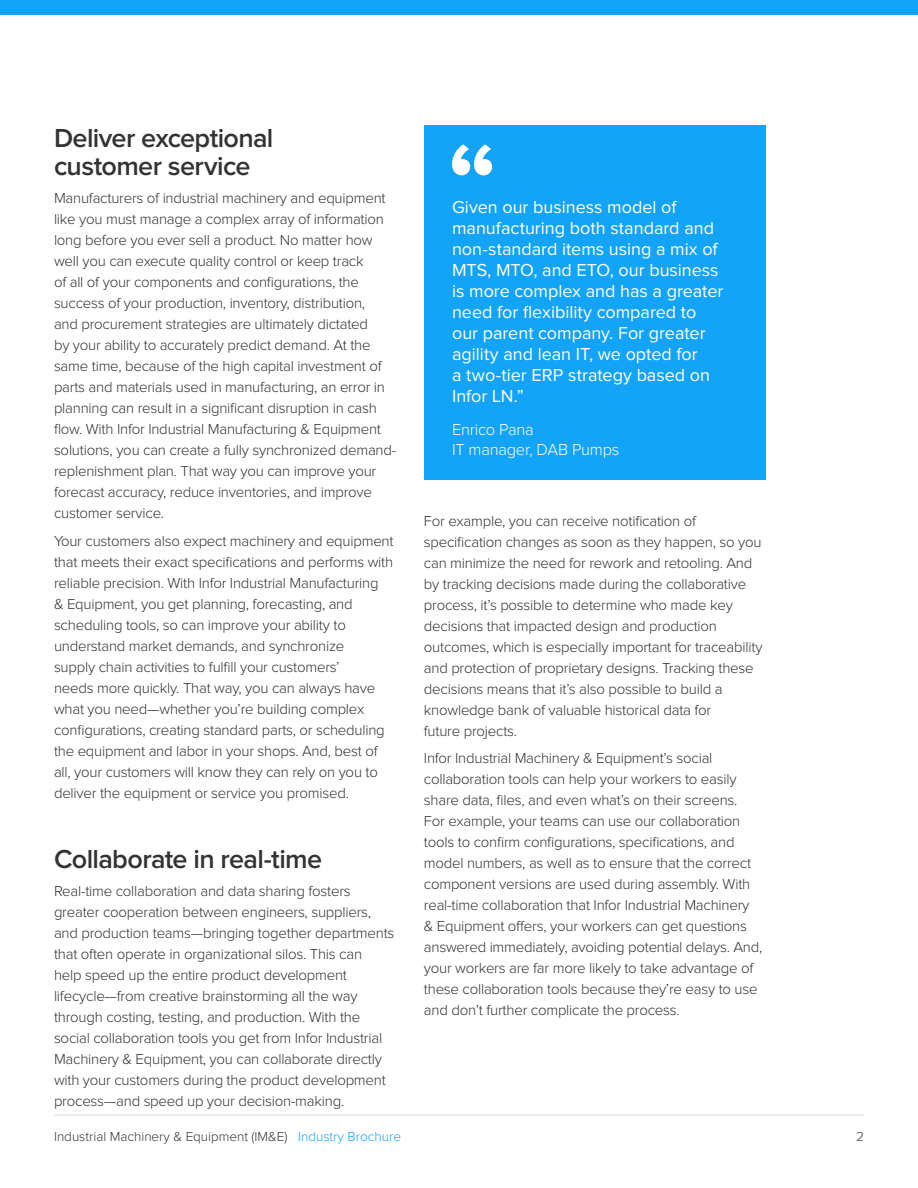
<style>
.page{position:relative;width:918px;height:1188px;background:#fff}
.page>*{position:absolute;margin:0;border:0;box-sizing:border-box;transform-origin:0 0}
.t1{font:700 108px "Proxima Nova";color:#fff}
.Subhead_805BLK_18_19{font:600 27px/28.5px "Proxima Nova";letter-spacing:-.025em;color:#333}
.call-out_copy_13pt_w{font:18px/21px "Proxima Nova";color:#fff}
.call-out_copy_13pt_w-2{font:300 16.5px/19.5px "Proxima Nova";letter-spacing:-.015em;color:#fff}
.Subhead_805BLK_18_19-2{font:300 15px/21px "Proxima Nova";letter-spacing:-.015em;color:#333}
.t2{font:300 13.5px "Proxima Nova";color:#333}
.text_gray_12_14{font:300 13.5px "Proxima Nova";color:#737373}
.s1{color:#13a3f7}
</style>
<div class="page">
<hr style="left:54px;top:1115px;width:810px;height:1px;background:#eaeaea">
<div style="left:0;top:0;width:918px;height:14px;background:#13a3f7"></div>
<div style="left:424px;top:125px;width:341px;height:355px;background:#13a3f7"></div>
<p class="Subhead_805BLK_18_19" style="left:54px;top:125px;width:221px">Deliver exceptional customer service</p>
<p class="Subhead_805BLK_18_19-2" style="left:54px;top:188px;width:344px">Manufacturers of industrial machinery and equipment like you must manage a complex array of information long before you ever sell a product. No matter how well you can execute quality control or keep track<br>of all of your components and configurations, the success of your production, inventory, distribution,<br>and procurement strategies are ultimately dictated<br>by your ability to accurately predict demand. At the same time, because of the high capital investment of parts and materials used in manufacturing, an error in planning can result in a significant disruption in cash flow. With Infor Industrial Manufacturing &amp; Equipment solutions, you can create a fully synchronized demand&shy;replenishment plan. That way you can improve your forecast accuracy, reduce inventories, and improve customer service.</p>
<p class="Subhead_805BLK_18_19-2" style="left:54px;top:531px;width:341px">Your customers also expect machinery and equipment that meets their exact specifications and performs with reliable precision. With Infor Industrial Manufacturing<br>&amp; Equipment, you get planning, forecasting, and scheduling tools, so can improve your ability to understand market demands, and synchronize<br>supply chain activities to fulfill your customers’<br>needs more quickly. That way, you can always have what you need—whether you’re building complex configurations, creating standard parts, or scheduling the equipment and labor in your shops. And, best of all, your customers will know they can rely on you to deliver the equipment or service you promised.</p>
<p class="Subhead_805BLK_18_19" style="left:54px;top:846px;width:270px">Collaborate in real-time</p>
<p class="Subhead_805BLK_18_19-2" style="left:54px;top:881px;width:342px">Real-time collaboration and data sharing fosters greater cooperation between engineers, suppliers, and production teams—bringing together departments that often operate in organizational silos. This can<br>help speed up the entire product development lifecycle—from creative brainstorming all the way through costing, testing, and production. With the social collaboration tools you get from Infor Industrial Machinery &amp; Equipment, you can collaborate directly with your customers during the product development process—and speed up your decision-making.</p>
<p class="t1" style="left:448px;top:119px;width:51px">“</p>
<p class="call-out_copy_13pt_w" style="left:452px;top:198px;width:273px">Given our business model of manufacturing both standard and non-standard items using a mix of<br>MTS, MTO, and ETO, our business is more complex and has a greater need for flexibility compared to our parent company. For greater agility and lean IT, we opted for<br>a two-tier ERP strategy based on<br>Infor LN.”</p>
<p class="call-out_copy_13pt_w-2" style="left:452px;top:421px;width:169px">Enrico Pana<br>IT manager, DAB Pumps</p>
<p class="Subhead_805BLK_18_19-2" style="left:424px;top:511px;width:340px">For example, you can receive notification of specification changes as soon as they happen, so you can minimize the need for rework and retooling. And by tracking decisions made during the collaborative process, it’s possible to determine who made key decisions that impacted design and production outcomes, which is especially important for traceability and protection of proprietary designs. Tracking these decisions means that it’s also possible to build a knowledge bank of valuable historical data for<br>future projects.</p>
<p class="Subhead_805BLK_18_19-2" style="left:424px;top:749px;width:340px">Infor Industrial Machinery &amp; Equipment’s social collaboration tools can help your workers to easily share data, files, and even what’s on their screens.<br>For example, your teams can use our collaboration tools to confirm configurations, specifications, and model numbers, as well as to ensure that the correct component versions are used during assembly. With real-time collaboration that Infor Industrial Machinery &amp; Equipment offers, your workers can get questions answered immediately, avoiding potential delays. And, your workers are far more likely to take advantage of these collaboration tools because they’re easy to use and don’t further complicate the process.</p>
<p class="t2" style="left:54px;top:1131px;width:349px">Industrial Machinery &amp; Equipment (IM&amp;E) <span class="s1">Industry Brochure</span></p>
<p class="text_gray_12_14" style="left:856px;top:1131px;width:9px">2</p>
</div>
